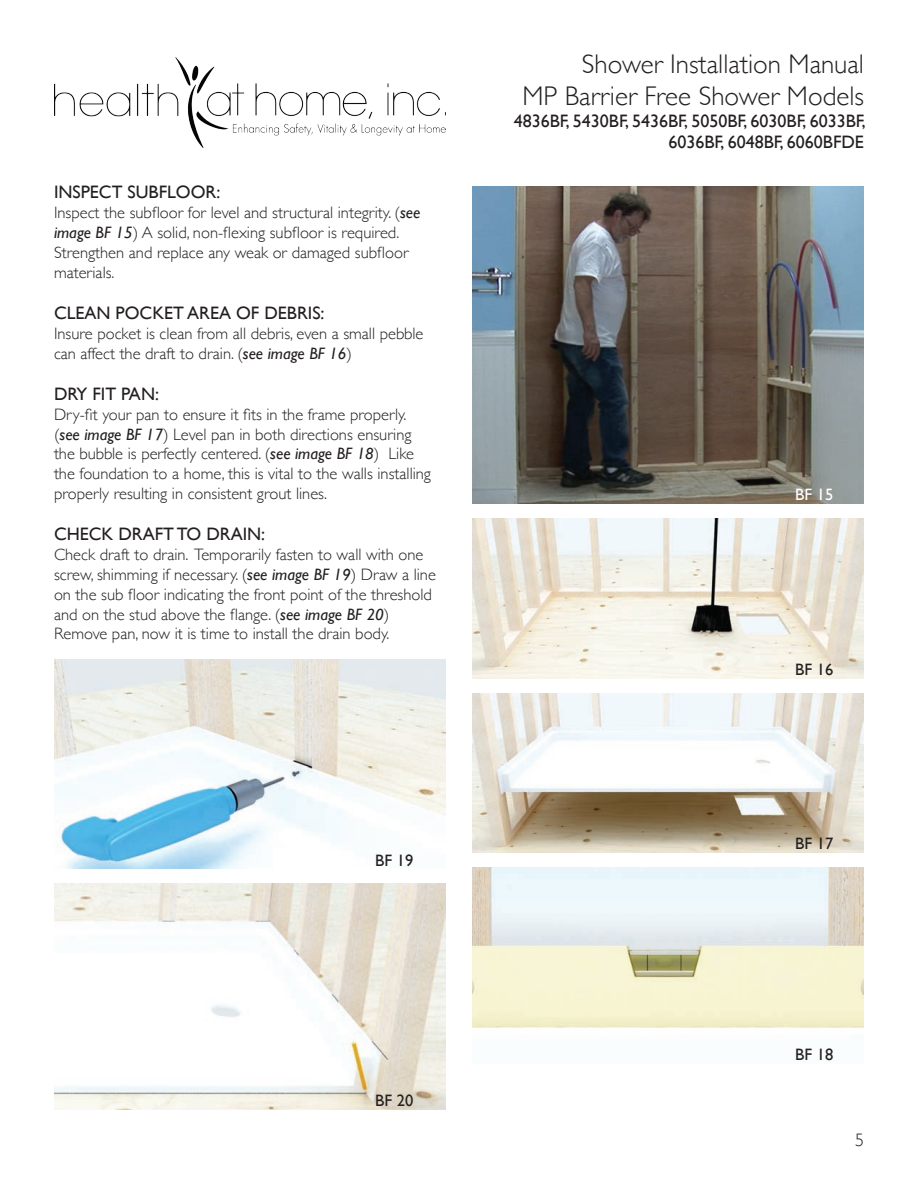
<style>
.page{position:relative;width:918px;height:1188px;background:#fff}
.page>*{position:absolute;margin:0;border:0;box-sizing:border-box;transform-origin:0 0}
.t1{font:300 27px/32.4px "Gill Sans";color:#231f20;text-align:right}
.t2{font:18px/21.6px "Gill Sans";color:#231f20;text-align:right}
.t3{font:300 18px "Gill Sans";color:#231f20}
.t4{font:300 16.5px/19.8px "Gill Sans";color:#231f20}
.t5{font:16.5px "Gill Sans";color:#231f20}
.t6{font:16.5px "Gill Sans";color:#fff}
.s1{font-weight:400;font-style:italic}
</style>
<div class="page">
<img style="left:54px;top:57px;width:392px;height:90px">
<img style="left:472px;top:186px;width:392px;height:317px">
<img style="left:472px;top:518px;width:392px;height:161px">
<img style="left:472px;top:694px;width:392px;height:158px">
<img style="left:472px;top:867px;width:392px;height:161px">
<img style="left:54px;top:660px;width:391px;height:209px">
<img style="left:54px;top:884px;width:392px;height:225px">
<p class="t2" style="left:54px;top:181px;width:168px">INSPECT SUBFLOOR:</p>
<p class="t4" style="left:54px;top:202px;width:368px">Inspect the subfloor for level and structural integrity. (<span class="s1">see image BF 15</span>) A solid, non-flexing subfloor is required.<br>Strengthen and replace any weak or damaged subfloor materials.</p>
<p class="t2" style="left:54px;top:302px;width:272px">CLEAN POCKET AREA OF DEBRIS:</p>
<p class="t4" style="left:54px;top:323px;width:371px">Insure pocket is clean from all debris, even a small pebble can affect the draft to drain. (<span class="s1">see image BF 16</span>)</p>
<p class="t2" style="left:54px;top:383px;width:107px">DRY FIT PAN:</p>
<p class="t4" style="left:54px;top:404px;width:379px">Dry-fit your pan to ensure it fits in the frame properly. (<span class="s1">see image BF 17</span>) Level pan in both directions ensuring the bubble is perfectly centered. (<span class="s1">see image BF 18</span>) Like the foundation to a home, this is vital to the walls installing properly resulting in consistent grout lines.</p>
<p class="t2" style="left:54px;top:523px;width:213px">CHECK DRAFT TO DRAIN:</p>
<p class="t4" style="left:54px;top:544px;width:383px">Check draft to drain. Temporarily fasten to wall with one screw, shimming if necessary. (<span class="s1">see image BF 19</span>) Draw a line on the sub floor indicating the front point of the threshold and on the stud above the flange. (<span class="s1">see image BF 20</span>)<br>Remove pan, now it is time to install the drain body.</p>
<p class="t5" style="left:375px;top:850px;width:40px">BF 19</p>
<p class="t5" style="left:375px;top:1091px;width:40px">BF 20</p>
<h1 class="t1" style="left:522px;top:46px;width:343px">Shower Installation Manual<br>MP Barrier Free Shower Models</h1>
<p class="t2" style="left:514px;top:110px;width:354px">4836BF, 5430BF, 5436BF, 5050BF, 6030BF, 6033BF,<br>6036BF, 6048BF, 6060BFDE</p>
<p class="t6" style="left:795px;top:485px;width:40px">BF 15</p>
<p class="t5" style="left:795px;top:660px;width:40px">BF 16</p>
<p class="t5" style="left:795px;top:834px;width:40px">BF 17</p>
<p class="t5" style="left:795px;top:1045px;width:40px">BF 18</p>
<p class="t3" style="left:855px;top:1126px;width:10px">5</p>
</div>
